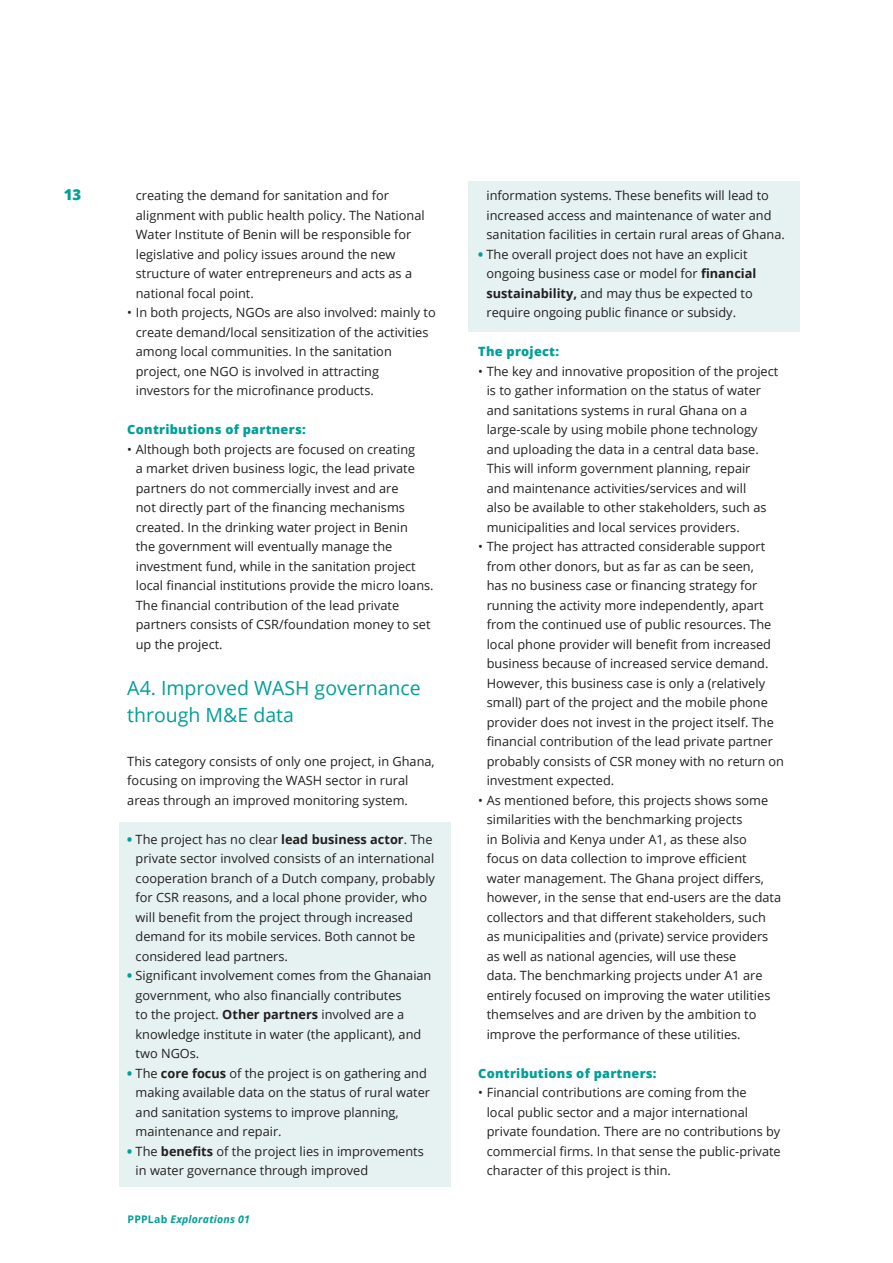
<style>
.page{position:relative;width:893px;height:1263px;background:#fff}
.page>*{position:absolute;margin:0;border:0;box-sizing:border-box;transform-origin:0 0}
.subkop{font:19.5px/27px "Open Sans";color:#009f98}
.t1{font:800 15px "Open Sans";color:#009f98}
.brood{font:12.75px/19.5px "Open Sans";color:#231f20}
.tussenkopjes{font:800 12.75px "Open Sans";letter-spacing:.02em;color:#009f98}
.t2{font:italic 700 10.5px "Open Sans";letter-spacing:.02em;color:#009f98}
.s1{font-weight:800;color:#009f98}
.s2{font-weight:700}
.s3{font-style:normal}
</style>
<div class="page">
<div style="left:119px;top:822px;width:332px;height:364px;background:#e6f2f1"></div>
<div style="left:468px;top:181px;width:331px;height:150px;background:#e6f2f1"></div>
<p class="t1" style="left:64px;top:183px;width:19px">13</p>
<p class="brood" style="left:136px;top:186px;width:290px">creating the demand for sanitation and for alignment with public health policy. The National Water Institute of Benin will be responsible for legislative and policy issues around the new structure of water entrepreneurs and acts as a national focal point.</p>
<p class="brood" style="left:136px;top:303px;width:301px;text-indent:-9px">• In both projects, NGOs are also involved: mainly to create demand/local sensitization of the activities among local communities. In the sanitation project, one NGO is involved in attracting investors for the microfinance products.</p>
<p class="tussenkopjes" style="left:127px;top:420px;width:180px">Contributions of partners:</p>
<p class="brood" style="left:136px;top:439px;width:299px;text-indent:-9px">• Although both projects are focused on creating<br>a market driven business logic, the lead private partners do not commercially invest and are<br>not directly part of the financing mechanisms created. In the drinking water project in Benin<br>the government will eventually manage the investment fund, while in the sanitation project local financial institutions provide the micro loans.<br>The financial contribution of the lead private partners consists of CSR/foundation money to set up the project.</p>
<p class="subkop" style="left:127px;top:674px;width:295px">A4. Improved WASH governance through M&amp;E data</p>
<p class="brood" style="left:127px;top:751px;width:309px">This category consists of only one project, in Ghana, focusing on improving the WASH sector in rural areas through an improved monitoring system.</p>
<p class="brood" style="left:136px;top:829px;width:301px;text-indent:-8px"><span class="s1">•</span> The project has no clear <span class="s2">lead business actor</span>. The private sector involved consists of an international cooperation branch of a Dutch company, probably for CSR reasons, and a local phone provider, who will benefit from the project through increased demand for its mobile services. Both cannot be considered lead partners.</p>
<p class="brood" style="left:136px;top:966px;width:297px;text-indent:-8px"><span class="s1">•</span> Significant involvement comes from the Ghanaian government, who also financially contributes<br>to the project. <span class="s2">Other partners</span> involved are a knowledge institute in water (the applicant), and two NGOs.</p>
<p class="brood" style="left:136px;top:1063px;width:296px;text-indent:-8px"><span class="s1">•</span> The <span class="s2">core focus</span> of the project is on gathering and making available data on the status of rural water and sanitation systems to improve planning, maintenance and repair.</p>
<p class="brood" style="left:136px;top:1141px;width:290px;text-indent:-8px"><span class="s1">•</span> The <span class="s2">benefits</span> of the project lies in improvements in water governance through improved</p>
<p class="t2" style="left:128px;top:1212px;width:124px"><span class="s3">PPPLab</span> Explorations 01</p>
<p class="brood" style="left:487px;top:186px;width:300px">information systems. These benefits will lead to increased access and maintenance of water and sanitation facilities in certain rural areas of Ghana.</p>
<p class="brood" style="left:487px;top:244px;width:271px;text-indent:-8px"><span class="s1">•</span> The overall project does not have an explicit ongoing business case or model for <span class="s2">financial sustainability,</span> and may thus be expected to require ongoing public finance or subsidy.</p>
<p class="tussenkopjes" style="left:478px;top:342px;width:82px">The project:</p>
<p class="brood" style="left:487px;top:361px;width:293px;text-indent:-9px">• The key and innovative proposition of the project is to gather information on the status of water and sanitations systems in rural Ghana on a large-scale by using mobile phone technology and uploading the data in a central data base.<br>This will inform government planning, repair<br>and maintenance activities/services and will<br>also be available to other stakeholders, such as municipalities and local services providers.</p>
<p class="brood" style="left:487px;top:537px;width:299px;text-indent:-9px">• The project has attracted considerable support from other donors, but as far as can be seen,<br>has no business case or financing strategy for running the activity more independently, apart from the continued use of public resources. The local phone provider will benefit from increased business because of increased service demand.<br>However, this business case is only a (relatively small) part of the project and the mobile phone provider does not invest in the project itself. The financial contribution of the lead private partner probably consists of CSR money with no return on investment expected.</p>
<p class="brood" style="left:487px;top:790px;width:296px;text-indent:-9px">• As mentioned before, this projects shows some similarities with the benchmarking projects<br>in Bolivia and Kenya under A1, as these also focus on data collection to improve efficient water management. The Ghana project differs, however, in the sense that end-users are the data collectors and that different stakeholders, such as municipalities and (private) service providers as well as national agencies, will use these<br>data. The benchmarking projects under A1 are entirely focused on improving the water utilities themselves and are driven by the ambition to improve the performance of these utilities.</p>
<p class="tussenkopjes" style="left:478px;top:1063px;width:180px">Contributions of partners:</p>
<p class="brood" style="left:487px;top:1083px;width:295px;text-indent:-9px">• Financial contributions are coming from the<br>local public sector and a major international private foundation. There are no contributions by commercial firms. In that sense the public-private character of this project is thin.</p>
</div>
